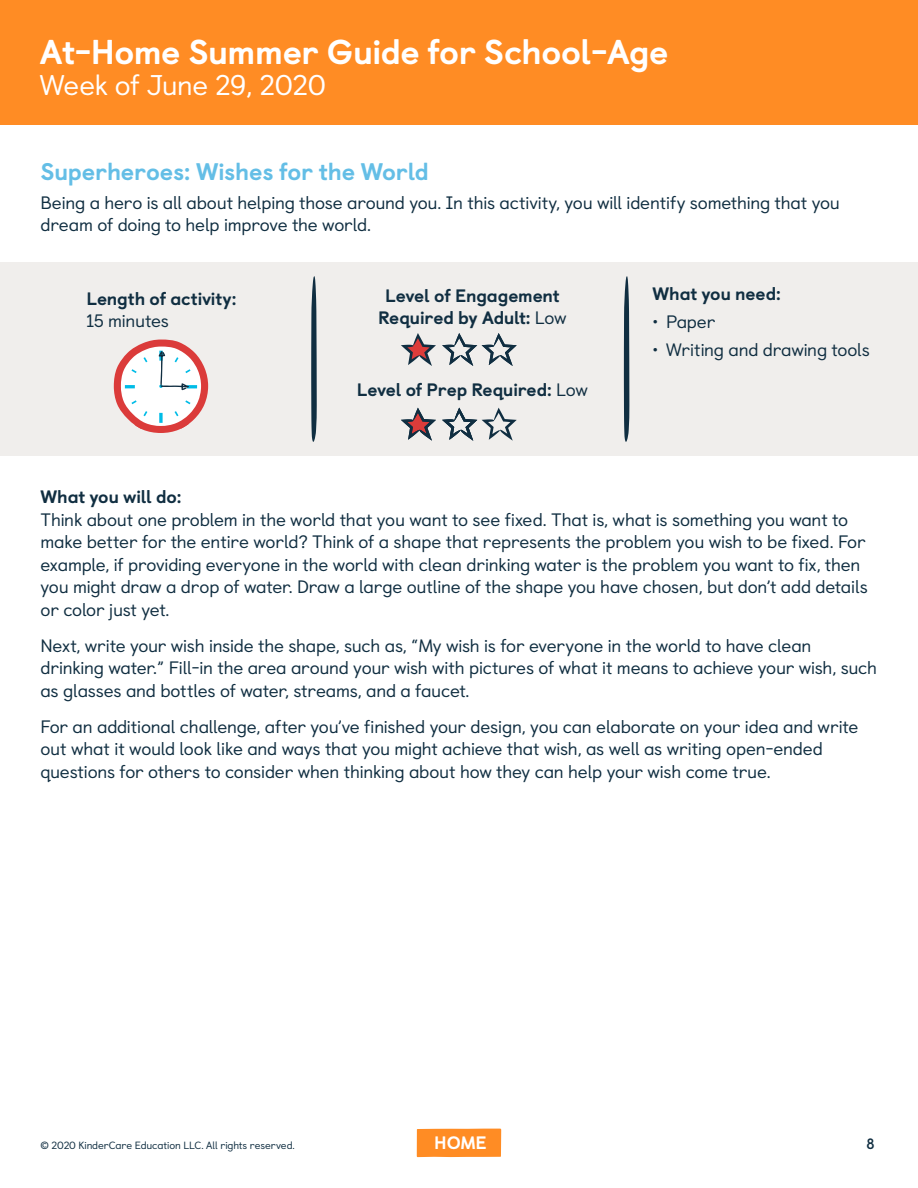
<style>
.page{position:relative;width:918px;height:1188px;background:#fff}
.page>*{position:absolute;margin:0;border:0;box-sizing:border-box;transform-origin:0 0}
.t1{font:800 34.5px "Castledown";letter-spacing:-.015em;color:#fff}
.t2{font:28.5px "Castledown";letter-spacing:-.015em;color:#fff}
.t3{font:800 24px "Castledown";letter-spacing:-.01em;color:#64bee6}
.t4{font:18px/22.5px "Castledown";letter-spacing:-.015em;color:#102e41}
.t5{font:800 18px/22.5px "Castledown";letter-spacing:-.01em;color:#102e41;text-align:center}
.t6{font:800 18px "Castledown";color:#fff}
.t7{font:700 15px "Castledown";color:#102e41}
.t8{font:10.5px "Castledown";letter-spacing:-.01em;color:#102e41}
.s1{font-weight:400}
</style>
<div class="page">
<div style="left:417px;top:1129px;width:84px;height:28px;background:#ff8c24"></div>
<div style="left:0;top:0;width:918px;height:125px;background:#ff8c24"></div>
<div style="left:1px;top:262px;width:917px;height:194px;background:#f0eeec"></div>
<svg style="left:311px;top:276px;width:6px;height:166px"></svg>
<svg style="left:624px;top:276px;width:5px;height:166px"></svg>
<svg style="left:401px;top:333px;width:35px;height:33px"></svg>
<svg style="left:401px;top:408px;width:35px;height:33px"></svg>
<svg style="left:442px;top:333px;width:75px;height:33px"></svg>
<svg style="left:442px;top:408px;width:75px;height:33px"></svg>
<svg style="left:114px;top:340px;width:94px;height:93px"></svg>
<h1 class="t1" style="left:40px;top:24px;width:630px">At-Home Summer Guide for School-Age</h1>
<h2 class="t2" style="left:40px;top:63px;width:288px">Week of June 29, 2020</h2>
<h3 class="t3" style="left:40px;top:151px;width:390px">Superheroes: Wishes for the World</h3>
<p class="t4" style="left:40px;top:190px;width:801px">Being a hero is all about helping those around you. In this activity, you will identify something that you dream of doing to help improve the world.</p>
<p class="t5" style="left:86px;top:285px;width:152px">Length of activity:</p>
<p class="t4" style="left:86px;top:308px;width:84px">15 minutes</p>
<p class="t5" style="left:378px;top:283px;width:190px">Level of Engagement<br>Required by Adult: <span class="s1">Low</span></p>
<p class="t5" style="left:357px;top:377px;width:233px">Level of Prep Required: <span class="s1">Low</span></p>
<p class="t5" style="left:652px;top:281px;width:130px">What you need:</p>
<p class="t4" style="left:652px;top:309px;width:64px">• Paper</p>
<p class="t4" style="left:652px;top:337px;width:219px">• Writing and drawing tools</p>
<p class="t5" style="left:40px;top:484px;width:142px">What you will do:</p>
<p class="t4" style="left:40px;top:507px;width:829px">Think about one problem in the world that you want to see fixed. That is, what is something you want to make better for the entire world? Think of a shape that represents the problem you wish to be fixed. For example, if providing everyone in the world with clean drinking water is the problem you want to fix, then you might draw a drop of water. Draw a large outline of the shape you have chosen, but don’t add details or color just yet.</p>
<p class="t4" style="left:40px;top:633px;width:838px">Next, write your wish inside the shape, such as, “My wish is for everyone in the world to have clean drinking water.” Fill-in the area around your wish with pictures of what it means to achieve your wish, such as glasses and bottles of water, streams, and a faucet.</p>
<p class="t4" style="left:40px;top:714px;width:820px">For an additional challenge, after you’ve finished your design, you can elaborate on your idea and write out what it would look like and ways that you might achieve that wish, as well as writing open-ended questions for others to consider when thinking about how they can help your wish come true.</p>
<p class="t8" style="left:40px;top:1137px;width:256px">© 2020 KinderCare Education LLC. All rights reserved.</p>
<p class="t6" style="left:434px;top:1128px;width:54px">HOME</p>
<p class="t7" style="left:866px;top:1132px;width:10px">8</p>
</div>
